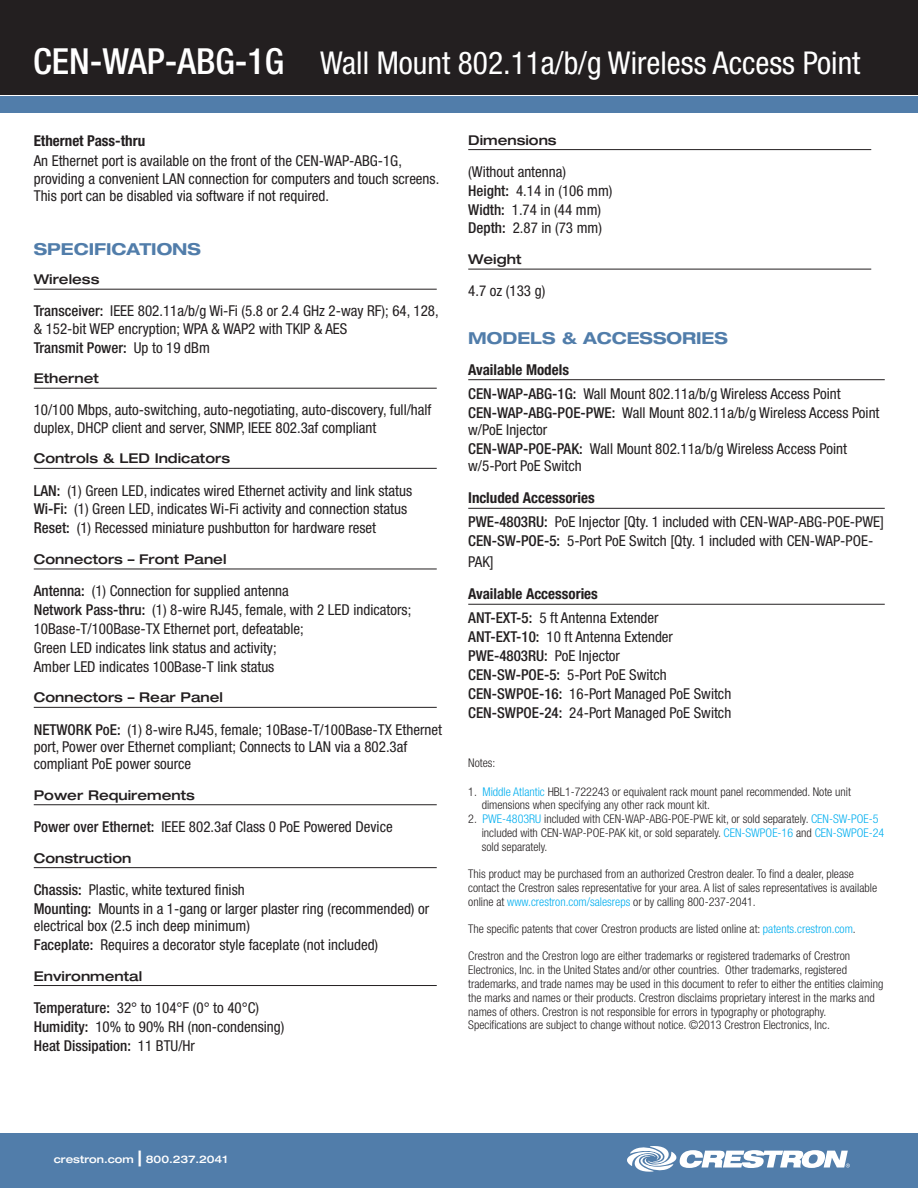
<style>
.page{position:relative;width:918px;height:1188px;background:#fff}
.page>*{position:absolute;margin:0;border:0;box-sizing:border-box;transform-origin:0 0}
.product_name_tagline{font:condensed 31.5px "Helvetica Neue LT Std";color:#fff}
.SPECIFICATIONS_title{font:700 expanded 16.5px "Helvetica Neue LT Std";color:#517daa}
.spec_description{font:condensed 15px/17.2px "Helvetica Neue LT Std";color:#231f20}
.spec_description-2{font:500 condensed 15px "Helvetica Neue LT Std";color:#231f20}
.available_models_hea{font:700 condensed 15px "Helvetica Neue LT Std";color:#231f20}
.bold_copy_headings{font:700 condensed 15px "Helvetica Neue LT Std";color:#231f20}
.spec_header{font:500 expanded 13.5px "Helvetica Neue LT Std";color:#231f20}
.endnote{font:300 condensed 12px/13.8px "Helvetica Neue LT Std";color:#231f20}
.endnote_number{font:300 condensed 12px/13.8px "Helvetica Neue LT Std";color:#231f20}
.t1{font:500 expanded 10.5px "Helvetica Neue LT Std";color:#fff}
.s1{font-weight:500;font-size:36px}
.s2{font-weight:500}
.s3{font-weight:400}
.s4{color:#00aeef}
.s5{font-size:21px}
</style>
<div class="page">
<div style="left:0;top:0;width:918px;height:94px;background:#231f20"></div>
<div style="left:0;top:96px;width:918px;height:16px;background:#517daa"></div>
<div style="left:0;top:1134px;width:918px;height:54px;background:#517daa"></div>
<svg style="left:627px;top:1146px;width:223px;height:26px"></svg>
<hr style="left:34px;top:289px;width:403px;height:1px;background:#231f20">
<hr style="left:34px;top:388px;width:403px;height:1px;background:#231f20">
<hr style="left:34px;top:468px;width:403px;height:1px;background:#231f20">
<hr style="left:34px;top:569px;width:403px;height:1px;background:#231f20">
<hr style="left:34px;top:707px;width:403px;height:1px;background:#231f20">
<hr style="left:34px;top:804px;width:403px;height:1px;background:#231f20">
<hr style="left:34px;top:867px;width:403px;height:1px;background:#231f20">
<hr style="left:34px;top:985px;width:403px;height:1px;background:#231f20">
<hr style="left:468px;top:149px;width:403px;height:1px;background:#231f20">
<hr style="left:468px;top:269px;width:403px;height:1px;background:#231f20">
<hr style="left:468px;top:379px;width:417px;height:1px;background:#231f20">
<hr style="left:468px;top:508px;width:417px;height:1px;background:#231f20">
<hr style="left:468px;top:604px;width:417px;height:1px;background:#231f20">
<p class="product_name_tagline" style="left:33px;top:45px;width:829px"><span class="s1">CEN-WAP-ABG-1G</span> Wall Mount 802.11a/b/g Wireless Access Point</p>
<p class="bold_copy_headings" style="left:34px;top:131px;width:113px">Ethernet Pass-thru</p>
<p class="spec_description" style="left:34px;top:152px;width:407px">An Ethernet port is available on the front of the CEN-WAP-ABG-1G, providing a convenient LAN connection for computers and touch screens.<br>This port can be disabled via software if not required.</p>
<p class="SPECIFICATIONS_title" style="left:34px;top:239px;width:169px">SPECIFICATIONS</p>
<p class="spec_header" style="left:34px;top:271px;width:67px">Wireless</p>
<p class="spec_description" style="left:34px;top:302px;width:406px"><span class="s2">Transceiver:</span> IEEE 802.11a/b/g Wi-Fi (5.8 or 2.4 GHz 2-way RF); 64, 128, &amp; 152-bit WEP encryption; WPA &amp; WAP2 with TKIP &amp; AES</p>
<p class="spec_description-2" style="left:34px;top:338px;width:178px">Transmit Power: <span class="s3">Up to 19 dBm</span></p>
<p class="spec_header" style="left:34px;top:370px;width:67px">Ethernet</p>
<p class="spec_description" style="left:34px;top:401px;width:399px">10/100 Mbps, auto-switching, auto-negotiating, auto-discovery, full/half duplex, DHCP client and server, SNMP, IEEE 802.3af compliant</p>
<p class="spec_header" style="left:34px;top:450px;width:198px">Controls &amp; LED Indicators</p>
<p class="spec_description" style="left:34px;top:482px;width:380px"><span class="s2">LAN:</span> (1) Green LED, indicates wired Ethernet activity and link status</p>
<p class="spec_description" style="left:34px;top:500px;width:375px"><span class="s2">Wi-Fi:</span> (1) Green LED, indicates Wi-Fi activity and connection status</p>
<p class="spec_description" style="left:34px;top:519px;width:344px"><span class="s2">Reset:</span> (1) Recessed miniature pushbutton for hardware reset</p>
<p class="spec_header" style="left:34px;top:551px;width:194px">Connectors – Front Panel</p>
<p class="spec_description" style="left:34px;top:582px;width:257px"><span class="s2">Antenna:</span> (1) Connection for supplied antenna</p>
<p class="spec_description" style="left:34px;top:601px;width:379px"><span class="s2">Network Pass-thru:</span> (1) 8-wire RJ45, female, with 2 LED indicators;</p>
<p class="spec_description" style="left:34px;top:620px;width:272px">10Base-T/100Base-TX Ethernet port, defeatable;</p>
<p class="spec_description" style="left:34px;top:639px;width:244px">Green LED indicates link status and activity;</p>
<p class="spec_description" style="left:34px;top:658px;width:242px">Amber LED indicates 100Base-T link status</p>
<p class="spec_header" style="left:34px;top:689px;width:191px">Connectors – Rear Panel</p>
<p class="spec_description" style="left:34px;top:721px;width:410px"><span class="s2">NETWORK PoE:</span> (1) 8-wire RJ45, female; 10Base-T/100Base-TX Ethernet port, Power over Ethernet compliant; Connects to LAN via a 802.3af compliant PoE power source</p>
<p class="spec_header" style="left:34px;top:787px;width:163px">Power Requirements</p>
<p class="spec_description" style="left:34px;top:818px;width:360px"><span class="s2">Power over Ethernet:</span> IEEE 802.3af Class 0 PoE Powered Device</p>
<p class="spec_header" style="left:34px;top:849px;width:99px">Construction</p>
<p class="spec_description" style="left:34px;top:881px;width:212px"><span class="s2">Chassis:</span> Plastic, white textured finish</p>
<p class="spec_description" style="left:34px;top:900px;width:397px"><span class="s2">Mounting:</span> Mounts in a 1-gang or larger plaster ring (recommended) or electrical box (2.5 inch deep minimum)</p>
<p class="spec_description" style="left:34px;top:936px;width:346px"><span class="s2">Faceplate:</span> Requires a decorator style faceplate (not included)</p>
<p class="spec_header" style="left:34px;top:967px;width:110px">Environmental</p>
<p class="spec_description" style="left:34px;top:999px;width:227px"><span class="s2">Temperature:</span> 32° to 104°F (0° to 40°C)</p>
<p class="spec_description" style="left:34px;top:1018px;width:252px"><span class="s2">Humidity:</span> 10% to 90% RH (non-condensing)</p>
<p class="spec_description-2" style="left:34px;top:1036px;width:163px">Heat Dissipation: <span class="s3">11 BTU/Hr</span></p>
<p class="spec_header" style="left:468px;top:131px;width:90px">Dimensions</p>
<p class="spec_description" style="left:468px;top:163px;width:99px">(Without antenna)</p>
<p class="spec_description" style="left:468px;top:182px;width:146px"><span class="s2">Height:</span> 4.14 in (106 mm)</p>
<p class="spec_description" style="left:468px;top:201px;width:134px"><span class="s2">Width:</span> 1.74 in (44 mm)</p>
<p class="spec_description" style="left:468px;top:219px;width:135px"><span class="s2">Depth:</span> 2.87 in (73 mm)</p>
<p class="spec_header" style="left:468px;top:251px;width:55px">Weight</p>
<p class="spec_description" style="left:468px;top:282px;width:79px">4.7 oz (133 g)</p>
<p class="SPECIFICATIONS_title" style="left:468px;top:328px;width:261px">MODELS &amp; ACCESSORIES</p>
<p class="available_models_hea" style="left:468px;top:360px;width:102px">Available Models</p>
<p class="spec_description" style="left:468px;top:385px;width:374px"><span class="s2">CEN-WAP-ABG-1G:</span> Wall Mount 802.11a/b/g Wireless Access Point</p>
<p class="spec_description" style="left:468px;top:404px;width:413px"><span class="s2">CEN-WAP-ABG-POE-PWE:</span> Wall Mount 802.11a/b/g Wireless Access Point w/PoE Injector</p>
<p class="spec_description" style="left:468px;top:440px;width:380px"><span class="s2">CEN-WAP-POE-PAK:</span> Wall Mount 802.11a/b/g Wireless Access Point w/5-Port PoE Switch</p>
<p class="available_models_hea" style="left:468px;top:489px;width:128px">Included Accessories</p>
<p class="spec_description" style="left:468px;top:513px;width:417px"><span class="s2">PWE-4803RU:</span> PoE Injector [Qty. 1 included with CEN-WAP-ABG-POE-PWE]</p>
<p class="spec_description" style="left:468px;top:530px;width:407px;line-height:20.7px"><span class="s2">CEN-SW-POE-5:</span> 5-Port PoE Switch [Qty. 1 included with CEN-WAP-POE-<br>PAK]</p>
<p class="available_models_hea" style="left:468px;top:585px;width:131px">Available Accessories</p>
<p class="spec_description" style="left:468px;top:609px;width:192px"><span class="s2">ANT-EXT-5:</span> 5 ft Antenna Extender</p>
<p class="spec_description" style="left:468px;top:628px;width:206px"><span class="s2">ANT-EXT-10:</span> 10 ft Antenna Extender</p>
<p class="spec_description-2" style="left:468px;top:647px;width:153px">PWE-4803RU: <span class="s3">PoE Injector</span></p>
<p class="spec_description" style="left:468px;top:666px;width:200px"><span class="s2">CEN-SW-POE-5:</span> 5-Port PoE Switch</p>
<p class="spec_description" style="left:468px;top:685px;width:265px"><span class="s2">CEN-SWPOE-16:</span> 16-Port Managed PoE Switch</p>
<p class="spec_description" style="left:468px;top:704px;width:265px"><span class="s2">CEN-SWPOE-24:</span> 24-Port Managed PoE Switch</p>
<p class="endnote" style="left:468px;top:756px;width:29px">Notes:</p>
<p class="endnote_number" style="left:482px;top:784px;width:371px;text-indent:-14px">1. <span class="s4">Middle Atlantic</span> HBL1-722243 or equivalent rack mount panel recommended. Note unit dimensions when specifying any other rack mount kit.</p>
<p class="endnote_number" style="left:482px;top:812px;width:404px;text-indent:-14px">2. <span class="s4">PWE-4803RU</span> included with CEN-WAP-ABG-POE-PWE kit, or sold separately. <span class="s4">CEN-SW-POE-5 </span>included with CEN-WAP-POE-PAK kit, or sold separately. <span class="s4">CEN-SWPOE-16</span> and <span class="s4">CEN-SWPOE-24 </span>sold separately.</p>
<p class="endnote" style="left:468px;top:867px;width:410px">This product may be purchased from an authorized Crestron dealer. To find a dealer, please contact the Crestron sales representative for your area. A list of sales representatives is available online at <span class="s4">www.crestron.com/salesreps</span> or by calling 800-237-2041.</p>
<p class="endnote" style="left:468px;top:922px;width:389px">The specific patents that cover Crestron products are listed online at: <span class="s4">patents.crestron.com</span>.</p>
<p class="endnote" style="left:468px;top:949px;width:417px">Crestron and the Crestron logo are either trademarks or registered trademarks of Crestron Electronics, Inc. in the United States and/or other countries. Other trademarks, registered trademarks, and trade names may be used in this document to refer to either the entities claiming the marks and names or their products. Crestron disclaims proprietary interest in the marks and names of others. Crestron is not responsible for errors in typography or photography.<br>Specifications are subject to change without notice. ©2013 Crestron Electronics, Inc.</p>
<p class="t1" style="left:54px;top:1153px;width:175px">crestron.com <span class="s5">|</span> 800.237.2041</p>
</div>
